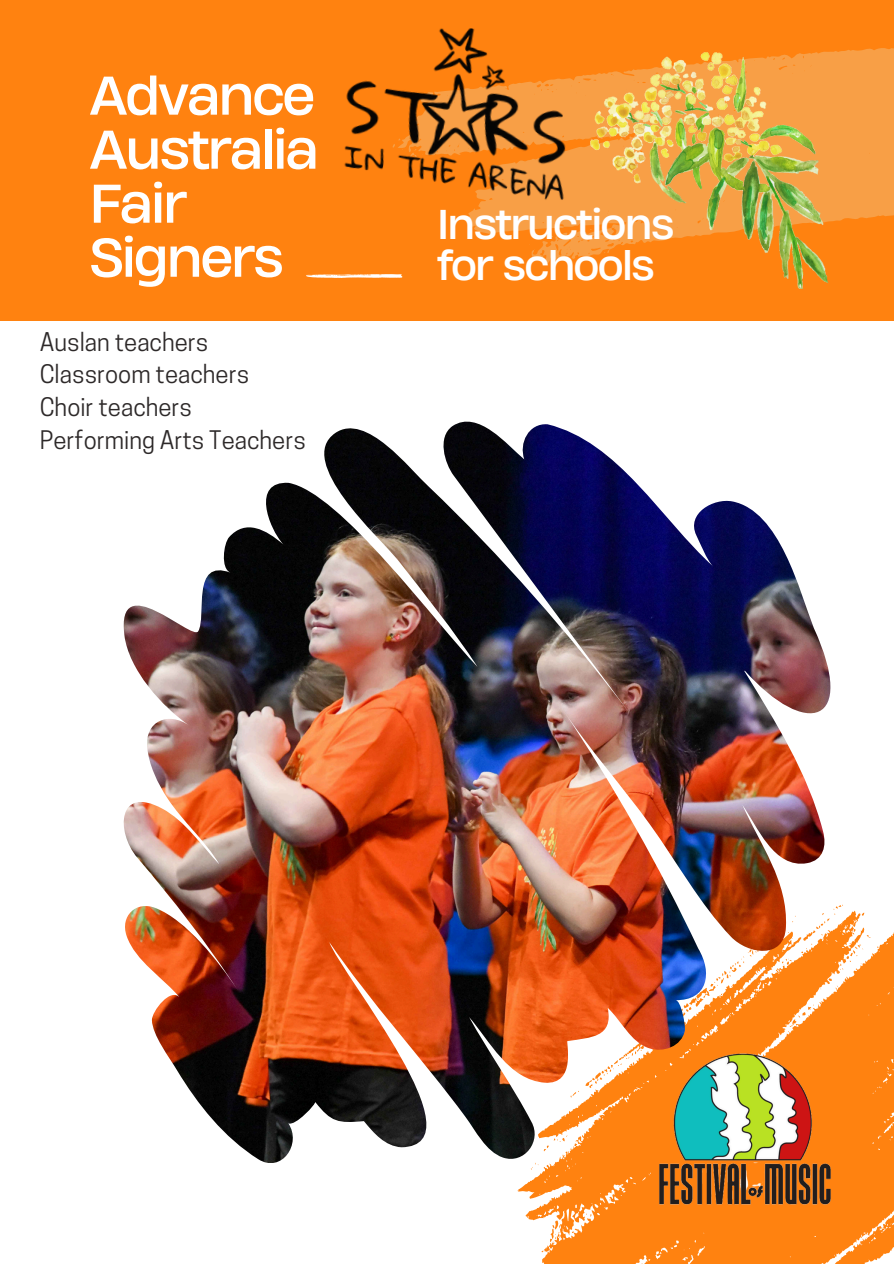
<style>
.page{position:relative;width:894px;height:1264px;background:#fff}
.page>*{position:absolute;margin:0;border:0;box-sizing:border-box;transform-origin:0 0}
.t1{font:51.15px/54px "Heading Now 74";letter-spacing:-.045em;color:#fff}
.t2{font:39.15px/40.5px "Heading Now 74";letter-spacing:-.045em;color:#fff}
.t3{font:24px "Cooper Hewitt";color:#2d2929}
</style>
<div class="page">
<div style="left:0;top:0;width:893px;height:320px;background:#ff8210"></div>
<svg style="left:467px;top:48px;width:426px;height:215px;fill:#f89f46"></svg>
<svg style="left:306px;top:274px;width:96px;height:4px"></svg>
<svg style="left:517px;top:904px;width:376px;height:359px;background:#ff9637"></svg>
<img style="left:632px;top:1038px;width:213px;height:170px">
<img style="left:590px;top:53px;width:237px;height:235px">
<img style="left:123px;top:421px;width:708px;height:741px">
<img style="left:344px;top:28px;width:249px;height:184px">
<p class="t1" style="left:89px;top:68px;width:231px">Advance<br>Australia<br>Fair<br>Signers</p>
<h1 class="t3" style="left:40px;top:333px;width:170px">Auslan teachers</h1>
<h2 class="t3" style="left:40px;top:365px;width:211px">Classroom teachers</h2>
<p class="t3" style="left:40px;top:398px;width:154px">Choir teachers</p>
<p class="t3" style="left:40px;top:430px;width:267px">Performing Arts Teachers</p>
<p class="t2" style="left:437px;top:204px;width:239px">Instructions for schools</p>
</div>
